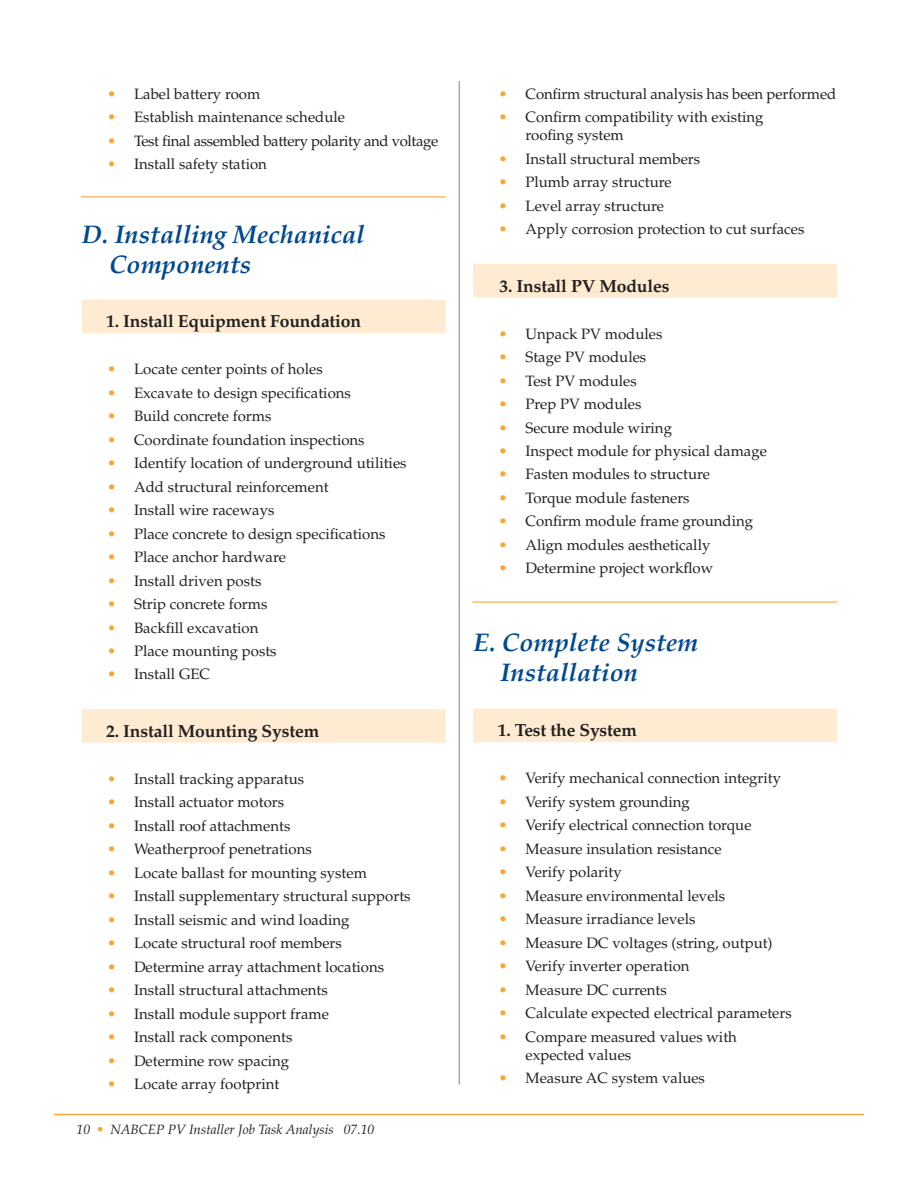
<style>
.page{position:relative;width:918px;height:1188px;background:#fff}
.page>*{position:absolute;margin:0;border:0;box-sizing:border-box;transform-origin:0 0}
.t1{font:25.5px/30px "Palatino Bold Italic Os F";color:#014990}
.t2{font:700 17.55px "Palatino";letter-spacing:-.01em;color:#231f20}
.t3{font:15px/18px "Palatino";color:#231f20}
.t4{font:15px "Palatino";letter-spacing:-.025em;color:#231f20}
.t5{font:italic 13.5px "Palatino";color:#231f20}
.s1{color:#faa633}
</style>
<div class="page">
<hr style="left:54px;top:1114px;width:810px;height:1px;background:#faa633">
<svg style="left:82px;top:300px;width:364px;height:443px"></svg>
<svg style="left:473px;top:264px;width:364px;height:478px"></svg>
<hr style="left:472px;top:602px;width:365px;height:1px;background:#faa633">
<hr style="left:459px;top:81px;width:1px;height:1004px;background:#808285">
<hr style="left:81px;top:196px;width:365px;height:1px;background:#faa633">
<p class="t3" style="left:107px;top:85px;width:155px"><span class="s1">•</span> Label battery room</p>
<p class="t3" style="left:107px;top:108px;width:239px"><span class="s1">•</span> Establish maintenance schedule</p>
<p class="t4" style="left:107px;top:132px;width:333px"><span class="s1">•</span> Test final assembled battery polarity and voltage</p>
<p class="t3" style="left:107px;top:155px;width:161px"><span class="s1">•</span> Install safety station</p>
<h1 class="t1" style="left:109px;top:220px;width:257px;text-indent:-27px">D. Installing Mechanical<br>Components</h1>
<p class="t2" style="left:106px;top:311px;width:257px">1. Install Equipment Foundation</p>
<p class="t3" style="left:107px;top:360px;width:217px"><span class="s1">•</span> Locate center points of holes</p>
<p class="t3" style="left:107px;top:384px;width:245px"><span class="s1">•</span> Excavate to design specifications</p>
<p class="t3" style="left:107px;top:407px;width:166px"><span class="s1">•</span> Build concrete forms</p>
<p class="t3" style="left:107px;top:431px;width:259px"><span class="s1">•</span> Coordinate foundation inspections</p>
<p class="t3" style="left:107px;top:454px;width:301px"><span class="s1">•</span> Identify location of underground utilities</p>
<p class="t3" style="left:107px;top:478px;width:223px"><span class="s1">•</span> Add structural reinforcement</p>
<p class="t3" style="left:107px;top:501px;width:169px"><span class="s1">•</span> Install wire raceways</p>
<p class="t3" style="left:107px;top:525px;width:280px"><span class="s1">•</span> Place concrete to design specifications</p>
<p class="t3" style="left:107px;top:548px;width:180px"><span class="s1">•</span> Place anchor hardware</p>
<p class="t3" style="left:107px;top:572px;width:156px"><span class="s1">•</span> Install driven posts</p>
<p class="t3" style="left:107px;top:595px;width:162px"><span class="s1">•</span> Strip concrete forms</p>
<p class="t3" style="left:107px;top:619px;width:153px"><span class="s1">•</span> Backfill excavation</p>
<p class="t3" style="left:107px;top:642px;width:171px"><span class="s1">•</span> Place mounting posts</p>
<p class="t3" style="left:107px;top:666px;width:105px"><span class="s1">•</span> Install GEC</p>
<p class="t2" style="left:106px;top:720px;width:215px">2. Install Mounting System</p>
<p class="t3" style="left:107px;top:770px;width:199px"><span class="s1">•</span> Install tracking apparatus</p>
<p class="t3" style="left:107px;top:793px;width:179px"><span class="s1">•</span> Install actuator motors</p>
<p class="t3" style="left:107px;top:817px;width:185px"><span class="s1">•</span> Install roof attachments</p>
<p class="t3" style="left:107px;top:840px;width:206px"><span class="s1">•</span> Weatherproof penetrations</p>
<p class="t3" style="left:107px;top:864px;width:261px"><span class="s1">•</span> Locate ballast for mounting system</p>
<p class="t3" style="left:107px;top:887px;width:305px"><span class="s1">•</span> Install supplementary structural supports</p>
<p class="t3" style="left:107px;top:911px;width:244px"><span class="s1">•</span> Install seismic and wind loading</p>
<p class="t3" style="left:107px;top:934px;width:236px"><span class="s1">•</span> Locate structural roof members</p>
<p class="t3" style="left:107px;top:958px;width:279px"><span class="s1">•</span> Determine array attachment locations</p>
<p class="t3" style="left:107px;top:981px;width:222px"><span class="s1">•</span> Install structural attachments</p>
<p class="t3" style="left:107px;top:1005px;width:223px"><span class="s1">•</span> Install module support frame</p>
<p class="t3" style="left:107px;top:1028px;width:187px"><span class="s1">•</span> Install rack components</p>
<p class="t3" style="left:107px;top:1052px;width:184px"><span class="s1">•</span> Determine row spacing</p>
<p class="t3" style="left:107px;top:1075px;width:174px"><span class="s1">•</span> Locate array footprint</p>
<p class="t5" style="left:77px;top:1121px;width:299px">10 <span class="s1">•</span> NABCEP PV Installer Job Task Analysis 07.10</p>
<p class="t3" style="left:499px;top:85px;width:339px"><span class="s1">•</span> Confirm structural analysis has been performed</p>
<p class="t3" style="left:526px;top:108px;width:240px;text-indent:-27px"><span class="s1">•</span> Confirm compatibility with existing roofing system</p>
<p class="t3" style="left:499px;top:150px;width:203px"><span class="s1">•</span> Install structural members</p>
<p class="t3" style="left:499px;top:173px;width:175px"><span class="s1">•</span> Plumb array structure</p>
<p class="t3" style="left:499px;top:197px;width:167px"><span class="s1">•</span> Level array structure</p>
<p class="t3" style="left:499px;top:220px;width:307px"><span class="s1">•</span> Apply corrosion protection to cut surfaces</p>
<p class="t2" style="left:500px;top:275px;width:172px">3. Install PV Modules</p>
<p class="t3" style="left:499px;top:325px;width:165px"><span class="s1">•</span> Unpack PV modules</p>
<p class="t3" style="left:499px;top:348px;width:149px"><span class="s1">•</span> Stage PV modules</p>
<p class="t3" style="left:499px;top:372px;width:140px"><span class="s1">•</span> Test PV modules</p>
<p class="t3" style="left:499px;top:395px;width:144px"><span class="s1">•</span> Prep PV modules</p>
<p class="t3" style="left:499px;top:419px;width:175px"><span class="s1">•</span> Secure module wiring</p>
<p class="t3" style="left:499px;top:442px;width:270px"><span class="s1">•</span> Inspect module for physical damage</p>
<p class="t3" style="left:499px;top:466px;width:213px"><span class="s1">•</span> Fasten modules to structure</p>
<p class="t3" style="left:499px;top:489px;width:193px"><span class="s1">•</span> Torque module fasteners</p>
<p class="t3" style="left:499px;top:513px;width:256px"><span class="s1">•</span> Confirm module frame grounding</p>
<p class="t3" style="left:499px;top:536px;width:213px"><span class="s1">•</span> Align modules aesthetically</p>
<p class="t3" style="left:499px;top:560px;width:216px"><span class="s1">•</span> Determine project workflow</p>
<h1 class="t1" style="left:501px;top:628px;width:199px;text-indent:-27px">E. Complete System<br>Installation</h1>
<p class="t2" style="left:498px;top:720px;width:141px">1. Test the System</p>
<p class="t3" style="left:499px;top:769px;width:284px"><span class="s1">•</span> Verify mechanical connection integrity</p>
<p class="t3" style="left:499px;top:793px;width:193px"><span class="s1">•</span> Verify system grounding</p>
<p class="t3" style="left:499px;top:816px;width:255px"><span class="s1">•</span> Verify electrical connection torque</p>
<p class="t3" style="left:499px;top:840px;width:225px"><span class="s1">•</span> Measure insulation resistance</p>
<p class="t3" style="left:499px;top:863px;width:125px"><span class="s1">•</span> Verify polarity</p>
<p class="t3" style="left:499px;top:887px;width:228px"><span class="s1">•</span> Measure environmental levels</p>
<p class="t3" style="left:499px;top:910px;width:198px"><span class="s1">•</span> Measure irradiance levels</p>
<p class="t3" style="left:499px;top:934px;width:276px"><span class="s1">•</span> Measure DC voltages (string, output)</p>
<p class="t3" style="left:499px;top:957px;width:193px"><span class="s1">•</span> Verify inverter operation</p>
<p class="t3" style="left:499px;top:981px;width:170px"><span class="s1">•</span> Measure DC currents</p>
<p class="t3" style="left:499px;top:1004px;width:295px"><span class="s1">•</span> Calculate expected electrical parameters</p>
<p class="t3" style="left:526px;top:1028px;width:213px;text-indent:-27px"><span class="s1">•</span> Compare measured values with expected values</p>
<p class="t3" style="left:499px;top:1069px;width:208px"><span class="s1">•</span> Measure AC system values</p>
</div>
